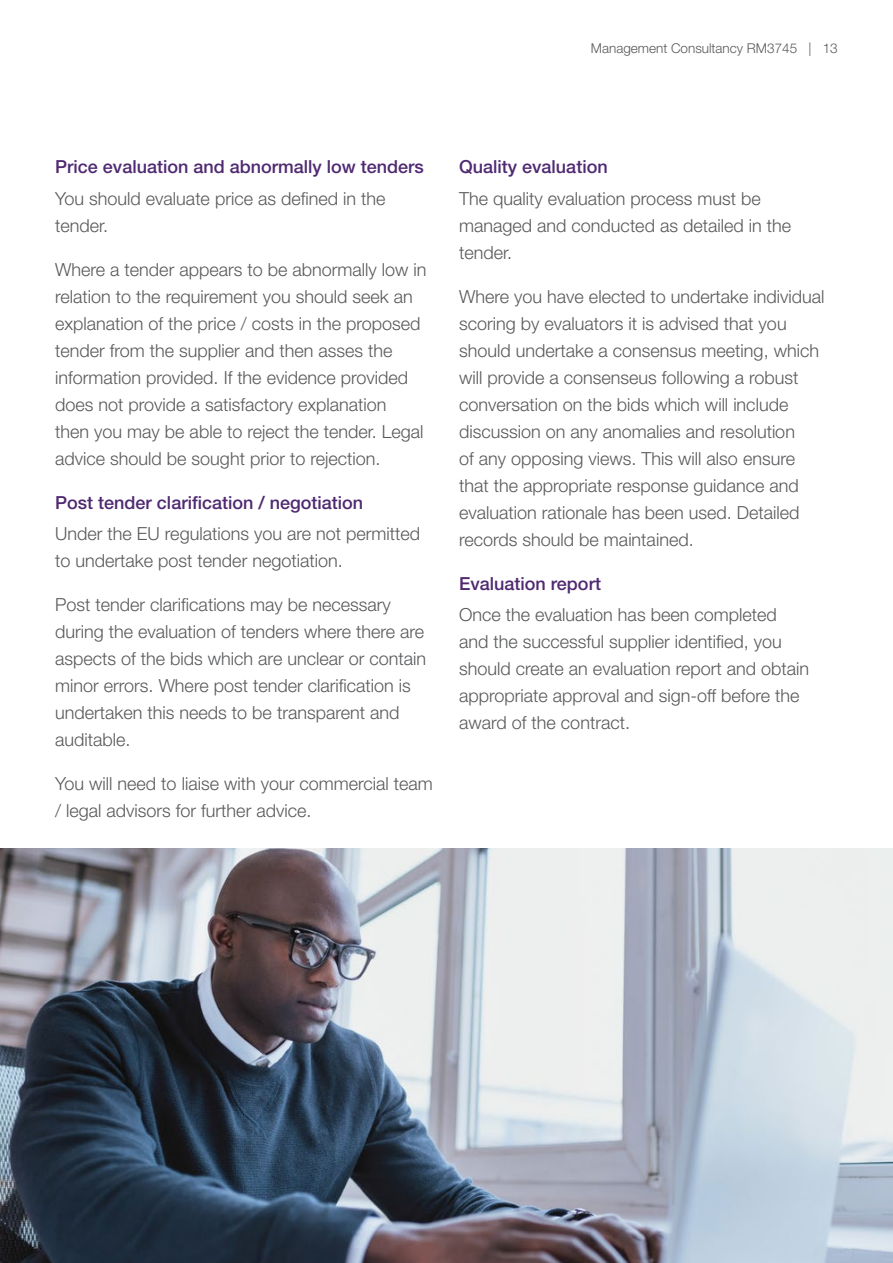
<style>
.page{position:relative;width:893px;height:1263px;background:#fff}
.page>*{position:absolute;margin:0;border:0;box-sizing:border-box;transform-origin:0 0}
.t1{font:300 18px/27px "Helvetica Neue LT";color:#58595b}
.t2{font:500 18px "Helvetica Neue LT";color:#4f2971}
.t3{font:300 13.5px "Helvetica Neue";color:#58595b}
</style>
<div class="page">
<img style="left:0;top:848px;width:893px;height:415px">
<p class="t3" style="left:591px;top:40px;width:248px">Management Consultancy RM3745 | 13</p>
<p class="t2" style="left:55px;top:156px;width:370px">Price evaluation and abnormally low tenders</p>
<p class="t1" style="left:55px;top:184px;width:332px">You should evaluate price as defined in the tender.</p>
<p class="t1" style="left:55px;top:255px;width:373px">Where a tender appears to be abnormally low in relation to the requirement you should seek an explanation of the price / costs in the proposed tender from the supplier and then asses the information provided. If the evidence provided does not provide a satisfactory explanation<br>then you may be able to reject the tender. Legal advice should be sought prior to rejection.</p>
<p class="t2" style="left:55px;top:492px;width:309px">Post tender clarification / negotiation</p>
<p class="t1" style="left:55px;top:520px;width:366px">Under the EU regulations you are not permitted to undertake post tender negotiation.</p>
<p class="t1" style="left:55px;top:591px;width:372px">Post tender clarifications may be necessary during the evaluation of tenders where there are aspects of the bids which are unclear or contain minor errors. Where post tender clarification is undertaken this needs to be transparent and auditable.</p>
<p class="t1" style="left:55px;top:770px;width:379px">You will need to liaise with your commercial team / legal advisors for further advice.</p>
<p class="t2" style="left:459px;top:156px;width:150px">Quality evaluation</p>
<p class="t1" style="left:459px;top:184px;width:333px">The quality evaluation process must be managed and conducted as detailed in the tender.</p>
<p class="t1" style="left:459px;top:282px;width:367px">Where you have elected to undertake individual scoring by evaluators it is advised that you should undertake a consensus meeting, which will provide a consenseus following a robust conversation on the bids which will include discussion on any anomalies and resolution<br>of any opposing views. This will also ensure that the appropriate response guidance and evaluation rationale has been used. Detailed records should be maintained.</p>
<p class="t2" style="left:459px;top:573px;width:143px">Evaluation report</p>
<p class="t1" style="left:459px;top:601px;width:351px">Once the evaluation has been completed and the successful supplier identified, you should create an evaluation report and obtain appropriate approval and sign-off before the award of the contract.</p>
</div>
